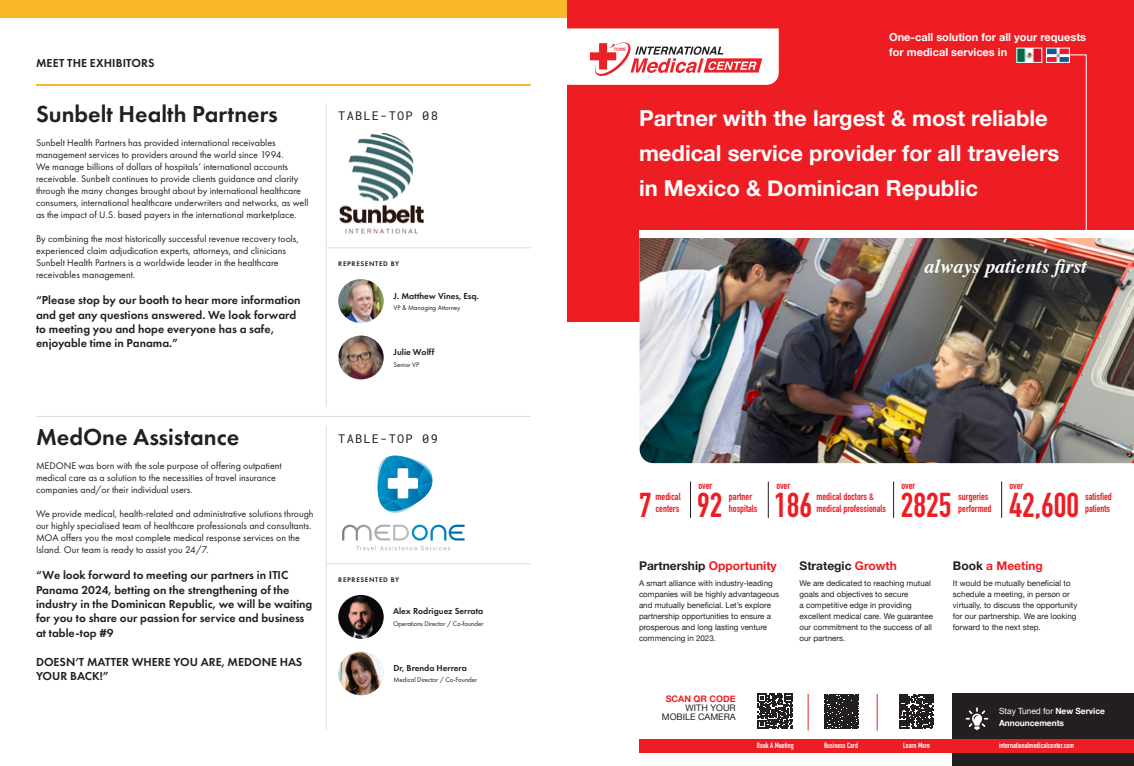
<style>
.page{position:relative;width:1134px;height:766px;background:#fff}
.page>*{position:absolute;margin:0;border:0;box-sizing:border-box;transform-origin:0 0}
.t1{font:700 34px "DIN Condensed";color:#ee1d23}
.t2{font:600 24px "Futura PT";color:#231f20}
.t3{font:700 22px/35px "Helvetica Neue";color:#fff}
.t4{font:italic 700 20px "Times";color:#fff}
.t5{font:600 12px/14.4px "Futura PT";color:#231f20}
.t6{font:700 12px "Helvetica Neue";color:#231f20}
.t7{font:12px "Roboto Mono";letter-spacing:.1em;color:#231f20}
.t8{font:700 12px "Helvetica Neue";color:#ee1d23}
.t9{font:700 11px/15px "Helvetica Neue";color:#fff}
.t10{font:700 10.2px/12.2px "DIN Condensed";color:#ee1d23}
.t11{font:10px/12px "Futura PT";color:#231f20}
.t12{font:600 9px "Futura PT";color:#231f20}
.t13{font:9px/9px "Helvetica Neue";color:#231f20;text-align:right}
.t14{font:700 8.5px/12px "Helvetica Neue";letter-spacing:-.005em;color:#fff}
.t15{font:8px/11px "Helvetica Neue";color:#231f20}
.t16{font:700 7.6px "DIN Condensed";color:#fff}
.t17{font:7px "Futura PT";letter-spacing:-.01em;color:#231f20}
.Agenda_Title{font:600 7px "Futura PT";letter-spacing:.1em;color:#231f20}
.s1{color:#ee1d23}
.s2{color:#231f20}
.s3{font-weight:700;color:#ee1d23}
.s4{font-weight:400}
</style>
<div class="page">
<div style="left:0;top:0;width:567px;height:18px;background:#fab629"></div>
<hr style="left:36px;top:84px;width:495px;height:2px;background:#fab629">
<hr style="left:326px;top:104px;width:1px;height:302px;background:#dcdddf">
<hr style="left:37px;top:416px;width:493px;height:1px;background:#dcdddf">
<hr style="left:326px;top:426px;width:1px;height:303px;background:#dcdddf">
<hr style="left:327px;top:247px;width:203px;height:1px;background:#dcdddf">
<hr style="left:327px;top:563px;width:203px;height:1px;background:#dcdddf">
<img style="left:338px;top:279px;width:46px;height:44px">
<img style="left:338px;top:595px;width:46px;height:43px">
<img style="left:338px;top:335px;width:46px;height:44px">
<img style="left:338px;top:651px;width:46px;height:44px">
<img style="left:339px;top:134px;width:85px;height:100px">
<svg style="left:377px;top:455px;width:56px;height:59px"></svg>
<svg style="left:342px;top:524px;width:123px;height:26px"></svg>
<div style="left:567px;top:0;width:567px;height:321px;background:#ee1d23"></div>
<div style="left:953px;top:693px;width:181px;height:72px;background:#231f20"></div>
<div style="left:639px;top:739px;width:495px;height:13px;background:#ee1d23"></div>
<img style="left:640px;top:238px;width:494px;height:225px">
<hr style="left:1001px;top:481px;width:1px;height:37px;background:#231f20">
<hr style="left:893px;top:481px;width:1px;height:37px;background:#231f20">
<hr style="left:768px;top:481px;width:1px;height:37px;background:#231f20">
<hr style="left:690px;top:481px;width:1px;height:37px;background:#231f20">
<div style="left:639px;top:231px;width:495px;height:7px;background:#fff"></div>
<svg style="left:1069px;top:54px;width:18px;height:177px"></svg>
<svg style="left:758px;top:693px;width:34px;height:35px"></svg>
<svg style="left:824px;top:694px;width:35px;height:35px"></svg>
<svg style="left:899px;top:694px;width:35px;height:34px"></svg>
<hr style="left:808px;top:693px;width:1px;height:37px;background:#ee1d23">
<hr style="left:877px;top:693px;width:1px;height:37px;background:#ee1d23">
<svg style="left:966px;top:707px;width:22px;height:22px"></svg>
<img style="left:1048px;top:50px;width:19px;height:10px">
<div style="left:1046px;top:48px;width:23px;height:14px;border:1px solid #fff"></div>
<img style="left:1019px;top:50px;width:21px;height:10px">
<div style="left:1017px;top:48px;width:25px;height:14px;border:1px solid #fff"></div>
<svg style="left:567px;top:28px;width:212px;height:57px;background:#f5d7d8"></svg>
<p class="t5" style="left:36px;top:55px;width:120px">MEET THE EXHIBITORS</p>
<h4 class="t2" style="left:36px;top:99px;width:243px">Sunbelt Health Partners</h4>
<h4 class="t11" style="left:36px;top:136px;width:274px">Sunbelt Health Partners has provided international receivables management services to providers around the world since 1994.<br>We manage billions of dollars of hospitals’ international accounts receivable. Sunbelt continues to provide clients guidance and clarity through the many changes brought about by international healthcare consumers, international healthcare underwriters and networks, as well as the impact of U.S. based payers in the international marketplace.</h4>
<h4 class="t11" style="left:36px;top:232px;width:264px">By combining the most historically successful revenue recovery tools, experienced claim adjudication experts, attorneys, and clinicians Sunbelt Health Partners is a worldwide leader in the healthcare receivables management.</h4>
<h4 class="t5" style="left:36px;top:293px;width:266px">“Please stop by our booth to hear more information and get any questions answered. We look forward to meeting you and hope everyone has a safe, enjoyable time in Panama.”</h4>
<h4 class="t2" style="left:36px;top:421px;width:205px">MedOne Assistance</h4>
<h4 class="t11" style="left:36px;top:459px;width:247px">MEDONE was born with the sole purpose of offering outpatient medical care as a solution to the necessities of travel insurance companies and/or their individual users.</h4>
<h4 class="t11" style="left:36px;top:507px;width:279px">We provide medical, health-related and administrative solutions through our highly specialised team of healthcare professionals and consultants.<br>MOA offers you the most complete medical response services on the Island. Our team is ready to assist you 24/7.</h4>
<h4 class="t5" style="left:36px;top:567px;width:278px">“We look forward to meeting our partners in ITIC Panama 2024, betting on the strengthening of the industry in the Dominican Republic, we will be waiting for you to share our passion for service and business at table-top #9</h4>
<h4 class="t5" style="left:36px;top:654px;width:268px">DOESN’T MATTER WHERE YOU ARE, MEDONE HAS<br>YOUR BACK!”</h4>
<h4 class="t7" style="left:338px;top:107px;width:101px">TABLE-TOP 08</h4>
<p class="Agenda_Title" style="left:338px;top:259px;width:63px">REPRESENTED BY</p>
<p class="t12" style="left:394px;top:290px;width:87px">J. Matthew Vines, Esq.</p>
<p class="t17" style="left:394px;top:303px;width:68px">VP &amp; Managing Attorney</p>
<p class="t12" style="left:394px;top:346px;width:42px">Julie Wolff</p>
<p class="t17" style="left:394px;top:360px;width:27px">Senior VP</p>
<h4 class="t7" style="left:338px;top:430px;width:101px">TABLE-TOP 09</h4>
<p class="Agenda_Title" style="left:338px;top:575px;width:63px">REPRESENTED BY</p>
<p class="t12" style="left:393px;top:605px;width:92px">Alex Rodriguez Serrata</p>
<p class="t17" style="left:393px;top:619px;width:92px">Operations Director / Co-founder</p>
<p class="t12" style="left:394px;top:662px;width:75px">Dr, Brenda Herrera</p>
<p class="t17" style="left:394px;top:675px;width:85px">Medical Director / Co-Founder</p>
<p class="t9" style="left:889px;top:29px;width:198px">One-call solution for all your requests for medical services in</p>
<p class="t3" style="left:639px;top:101px;width:422px">Partner with the largest &amp; most reliable medical service provider for all travelers in Mexico &amp; Dominican Republic</p>
<p class="t4" style="left:924px;top:248px;width:164px">always patients first</p>
<p class="t10" style="left:698px;top:479px;width:15px">over</p>
<p class="t10" style="left:776px;top:479px;width:15px">over</p>
<p class="t10" style="left:901px;top:479px;width:15px">over</p>
<p class="t10" style="left:1009px;top:479px;width:15px">over</p>
<p class="t1" style="left:639px;top:482px;width:14px">7</p>
<p class="t1" style="left:697px;top:482px;width:27px">92</p>
<p class="t1" style="left:774px;top:482px;width:39px">186</p>
<p class="t1" style="left:901px;top:482px;width:52px">2825</p>
<p class="t1" style="left:1009px;top:482px;width:71px">42,600</p>
<p class="t10" style="left:655px;top:490px;width:27px">medical centers</p>
<p class="t10" style="left:729px;top:490px;width:30px">partner hospitals</p>
<p class="t10" style="left:816px;top:490px;width:71px">medical doctors &amp; medical professionals</p>
<p class="t10" style="left:958px;top:490px;width:35px">surgeries performed</p>
<p class="t10" style="left:1085px;top:490px;width:28px">satisfied patients</p>
<p class="t6" style="left:639px;top:556px;width:139px">Partnership <span class="s1">Opportunity</span></p>
<p class="t15" style="left:639px;top:577px;width:142px">A smart alliance with industry-leading companies will be highly advantageous and mutually beneficial. Let’s explore partnership opportunities to ensure a prosperous and long lasting venture commencing in 2023.</p>
<p class="t6" style="left:799px;top:556px;width:99px">Strategic <span class="s1">Growth</span></p>
<p class="t15" style="left:799px;top:577px;width:135px">We are dedicated to reaching mutual goals and objectives to secure<br>a competitive edge in providing excellent medical care. We guarantee our commitment to the success of all our partners.</p>
<p class="t8" style="left:953px;top:556px;width:91px"><span class="s2">Book</span> a Meeting</p>
<p class="t15" style="left:953px;top:577px;width:126px">It would be mutually beneficial to schedule a meeting, in person or virtually, to discuss the opportunity for our partnership. We are looking forward to the next step.</p>
<p class="t13" style="left:662px;top:695px;width:75px"><span class="s3">SCAN QR CODE<br></span>WITH YOUR<br>MOBILE CAMERA</p>
<p class="t14" style="left:999px;top:705px;width:107px"><span class="s4">Stay Tuned for</span> New Service<br>Announcements</p>
<p class="t16" style="left:757px;top:740px;width:38px">Book A Meeting</p>
<p class="t16" style="left:824px;top:740px;width:35px">Business Card</p>
<p class="t16" style="left:903px;top:740px;width:29px">Learn More</p>
<p class="t16" style="left:999px;top:740px;width:76px">internationalmedicalcenter.com</p>
</div>
